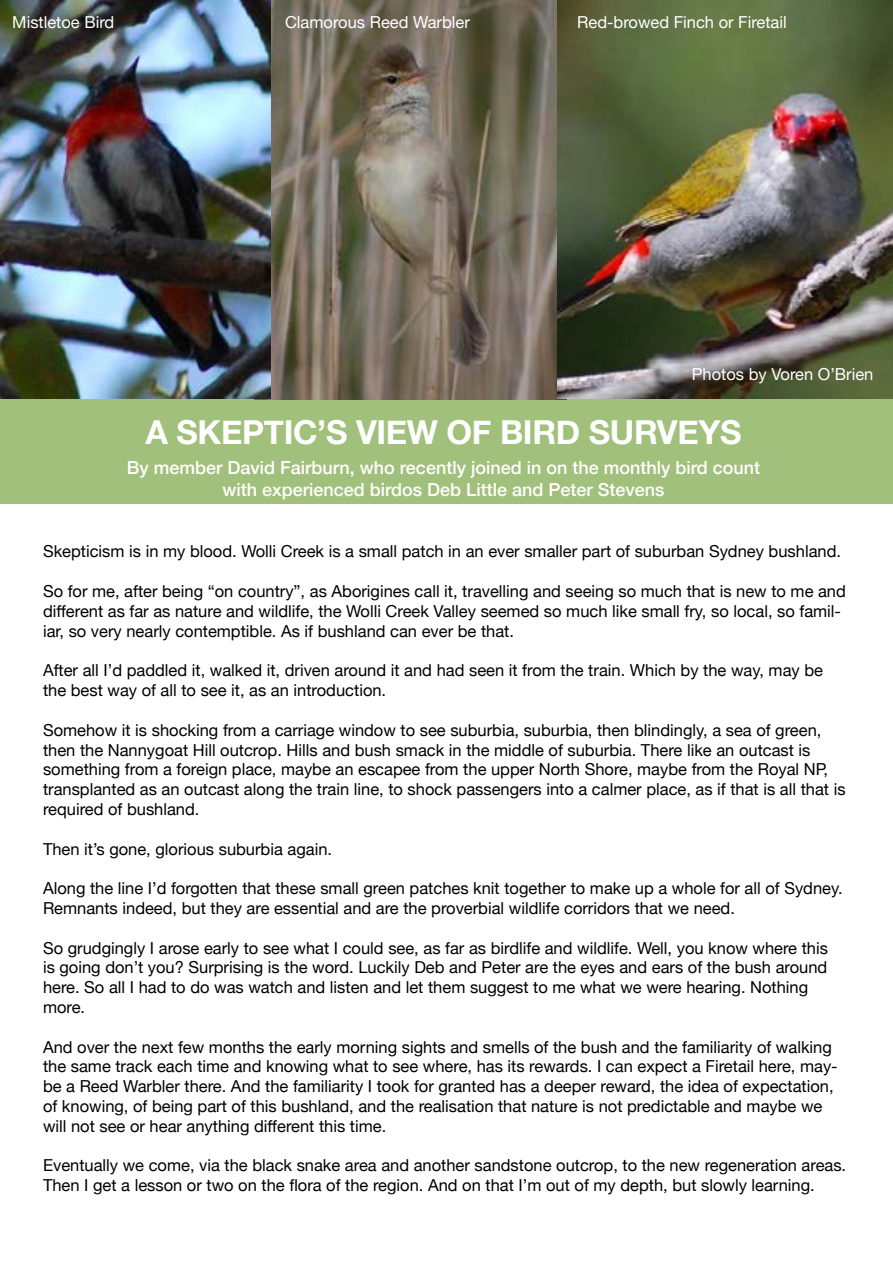
<style>
.page{position:relative;width:893px;height:1263px;background:#fff}
.page>*{position:absolute;margin:0;border:0;box-sizing:border-box;transform-origin:0 0}
.t1{font:700 33px "Helvetica Neue";letter-spacing:-.01em;color:#fff}
.t2{font:500 18px/21.6px "Helvetica Neue";color:#fff;text-align:center}
.t3{font:16.5px/19.8px "Helvetica Neue";color:#000}
.t4{font:16.5px "Helvetica Neue";color:#fff}
</style>
<div class="page">
<div style="left:0;top:399px;width:893px;height:104px;background:#a1c07b"></div>
<img style="left:271px;top:0;width:287px;height:399px">
<img style="left:558px;top:0;width:335px;height:399px">
<img style="left:0;top:0;width:271px;height:399px">
<p class="t4" style="left:12px;top:10px;width:104px">Mistletoe Bird</p>
<p class="t4" style="left:285px;top:10px;width:186px">Clamorous Reed Warbler</p>
<p class="t4" style="left:577px;top:10px;width:211px">Red-browed Finch or Firetail</p>
<p class="t4" style="left:692px;top:362px;width:183px">Photos by Voren O’Brien</p>
<h1 class="t1" style="left:145px;top:407px;width:598px">A SKEPTIC’S VIEW OF BIRD SURVEYS</h1>
<p class="t2" style="left:127px;top:456px;width:635px">By member David Fairburn, who recently joined in on the monthly bird count with experienced birdos Deb Little and Peter Stevens</p>
<p class="t3" style="left:43px;top:543px;width:800px">Skepticism is in my blood. Wolli Creek is a small patch in an ever smaller part of suburban Sydney bushland.</p>
<p class="t3" style="left:43px;top:582px;width:804px">So for me, after being “on country”, as Aborigines call it, travelling and seeing so much that is new to me and different as far as nature and wildlife, the Wolli Creek Valley seemed so much like small fry, so local, so famil&shy;iar, so very nearly contemptible. As if bushland can ever be that.</p>
<p class="t3" style="left:43px;top:661px;width:781px">After all I’d paddled it, walked it, driven around it and had seen it from the train. Which by the way, may be the best way of all to see it, as an introduction.</p>
<p class="t3" style="left:43px;top:721px;width:804px">Somehow it is shocking from a carriage window to see suburbia, suburbia, then blindingly, a sea of green, then the Nannygoat Hill outcrop. Hills and bush smack in the middle of suburbia. There like an outcast is something from a foreign place, maybe an escapee from the upper North Shore, maybe from the Royal NP, transplanted as an outcast along the train line, to shock passengers into a calmer place, as if that is all that is required of bushland.</p>
<p class="t3" style="left:43px;top:840px;width:291px">Then it’s gone, glorious suburbia again.</p>
<p class="t3" style="left:43px;top:879px;width:801px">Along the line I’d forgotten that these small green patches knit together to make up a whole for all of Sydney.<br>Remnants indeed, but they are essential and are the proverbial wildlife corridors that we need.</p>
<p class="t3" style="left:43px;top:939px;width:786px">So grudgingly I arose early to see what I could see, as far as birdlife and wildlife. Well, you know where this is going don’t you? Surprising is the word. Luckily Deb and Peter are the eyes and ears of the bush around here. So all I had to do was watch and listen and let them suggest to me what we were hearing. Nothing more.</p>
<p class="t3" style="left:43px;top:1038px;width:796px">And over the next few months the early morning sights and smells of the bush and the familiarity of walking the same track each time and knowing what to see where, has its rewards. I can expect a Firetail here, may&shy;be a Reed Warbler there. And the familiarity I took for granted has a deeper reward, the idea of expectation, of knowing, of being part of this bushland, and the realisation that nature is not predictable and maybe we will not see or hear anything different this time.</p>
<p class="t3" style="left:43px;top:1156px;width:805px">Eventually we come, via the black snake area and another sandstone outcrop, to the new regeneration areas.<br>Then I get a lesson or two on the flora of the region. And on that I’m out of my depth, but slowly learning.</p>
</div>
